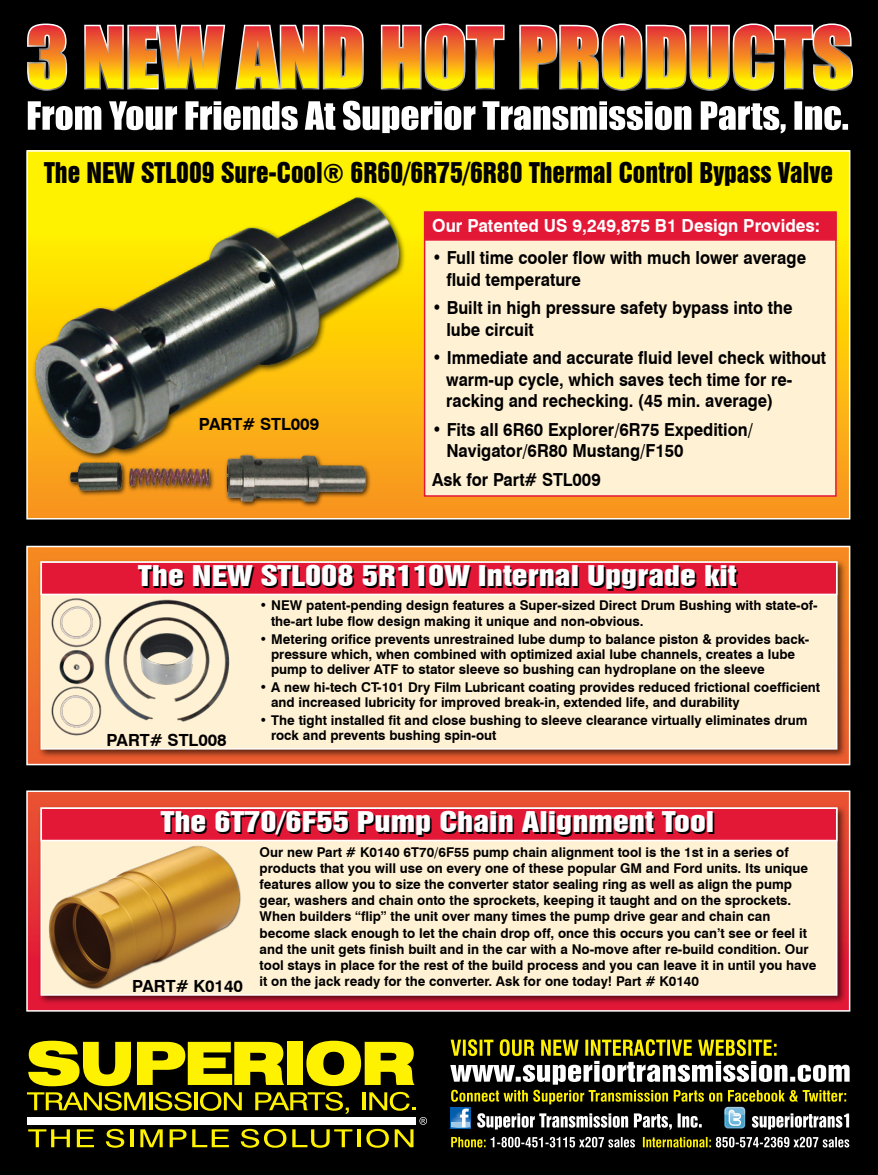
<style>
.page{position:relative;width:878px;height:1175px;background:#fff}
.page>*{position:absolute;margin:0;border:0;box-sizing:border-box;transform-origin:0 0}
.t1{font:26.25px "Swiss 921 BT Regular A";color:#fff;scale:1.24 1}
.t2{font:26.25px "Swiss 921 BT Regular A";color:#000}
.t3{font:700 18px/21.6px "Swiss 721 BT";color:#000;scale:.92 1}
.t4{font:700 18px "Swiss 721 BT";color:#fff;scale:.95 1}
.t5{font:700 16.65px "Swiss 721 BT";color:#000}
.t6{font:700 13.5px/16.2px "Swiss 721 BT";color:#000}
</style>
<div class="page">
<div style="left:0;top:0;width:878px;height:1174px;background:#000"></div>
<div style="left:27px;top:151px;width:822px;height:860px;background:linear-gradient(to bottom,#fffc00,#e11440)"></div>
<div style="left:22px;top:519px;width:831px;height:27px;background:#000"></div>
<div style="left:22px;top:764px;width:831px;height:27px;background:#000"></div>
<div style="left:38px;top:558px;width:808px;height:201px;background:#000;opacity:.6"></div>
<div style="left:40px;top:561px;width:797px;height:188px;background:#fff1d4;border:2px solid #fff"></div>
<div style="left:40px;top:561px;width:797px;height:34px;background:#e31837;border:2px solid #fff"></div>
<div style="left:26px;top:546px;width:824px;height:219px;border:2px solid #fff"></div>
<div style="left:26px;top:150px;width:824px;height:369px;border:2px solid #fff"></div>
<svg style="left:450px;top:1039px;width:399px;height:90px"></svg>
<svg style="left:451px;top:1136px;width:184px;height:11px"></svg>
<svg style="left:643px;top:1136px;width:206px;height:11px"></svg>
<svg style="left:27px;top:1040px;width:400px;height:107px"></svg>
<img style="left:59px;top:467px;width:317px;height:43px">
<img style="left:92px;top:592px;width:146px;height:130px">
<svg style="left:27px;top:23px;width:825px;height:14px"></svg>
<div style="left:20px;top:37px;width:839px;height:80px;background:#000;opacity:.6"></div>
<svg style="left:426px;top:25px;width:425px;height:64px"></svg>
<svg style="left:28px;top:101px;width:820px;height:32px"></svg>
<div style="left:38px;top:804px;width:808px;height:201px;background:#000;opacity:.6"></div>
<div style="left:40px;top:807px;width:797px;height:188px;background:#fff1d4;border:2px solid #fff"></div>
<div style="left:40px;top:807px;width:797px;height:34px;background:#e31837;border:2px solid #fff"></div>
<div style="left:26px;top:790px;width:824px;height:221px;border:2px solid #fff"></div>
<img style="left:26px;top:186px;width:383px;height:281px">
<img style="left:36px;top:593px;width:67px;height:146px">
<img style="left:43px;top:839px;width:202px;height:155px">
<div style="left:424px;top:211px;width:412px;height:286px;background:#fff1d4;border:2px solid #e31837"></div>
<div style="left:424px;top:211px;width:412px;height:30px;background:#e31837;border:2px solid #e31837"></div>
<h1 class="t2" style="left:44px;top:155px;width:790px">The NEW STL009 Sure-Cool® 6R60/6R75/6R80 Thermal Control Bypass Valve</h1>
<h2 class="t4" style="left:432px;top:214px;width:410px">Our Patented US 9,249,875 B1 Design Provides:</h2>
<h2 class="t3" style="left:446px;top:247px;width:392px;text-indent:-14px">• Full time cooler flow with much lower average fluid temperature</h2>
<h2 class="t3" style="left:446px;top:297px;width:378px;text-indent:-14px">• Built in high pressure safety bypass into the lube circuit</h2>
<h2 class="t3" style="left:446px;top:347px;width:414px;text-indent:-14px">• Immediate and accurate fluid level check without warm-up cycle, which saves tech time for re&shy;racking and rechecking. (45 min. average)</h2>
<h2 class="t3" style="left:446px;top:418px;width:335px;text-indent:-14px">• Fits all 6R60 Explorer/6R75 Expedition/<br>Navigator/6R80 Mustang/F150</h2>
<h2 class="t3" style="left:432px;top:468px;width:185px">Ask for Part# STL009</h2>
<p class="t5" style="left:199px;top:414px;width:122px">PART# STL009</p>
<h1 class="t1" style="left:138px;top:559px;width:484px">The NEW STL008 5R110W Internal Upgrade kit</h1>
<p class="t5" style="left:106px;top:729px;width:122px">PART# STL008</p>
<p class="t6" style="left:271px;top:598px;width:548px;line-height:15px;text-indent:-11px">• NEW patent-pending design features a Super-sized Direct Drum Bushing with state-of&shy;the-art lube flow design making it unique and non-obvious.</p>
<p class="t6" style="left:271px;top:631px;width:539px;line-height:15px;text-indent:-11px">• Metering orifice prevents unrestrained lube dump to balance piston &amp; provides back&shy;pressure which, when combined with optimized axial lube channels, creates a lube pump to deliver ATF to stator sleeve so bushing can hydroplane on the sleeve</p>
<p class="t6" style="left:271px;top:679px;width:550px;line-height:15px;text-indent:-11px">• A new hi-tech CT-101 Dry Film Lubricant coating provides reduced frictional coefficient and increased lubricity for improved break-in, extended life, and durability</p>
<p class="t6" style="left:271px;top:713px;width:538px;line-height:15px;text-indent:-11px">• The tight installed fit and close bushing to sleeve clearance virtually eliminates drum rock and prevents bushing spin-out</p>
<h1 class="t1" style="left:161px;top:805px;width:448px">The 6T70/6F55 Pump Chain Alignment Tool</h1>
<p class="t5" style="left:132px;top:975px;width:112px">PART# K0140</p>
<p class="t6" style="left:259px;top:843px;width:558px">Our new Part # K0140 6T70/6F55 pump chain alignment tool is the 1st in a series of products that you will use on every one of these popular GM and Ford units. Its unique features allow you to size the converter stator sealing ring as well as align the pump gear, washers and chain onto the sprockets, keeping it taught and on the sprockets.<br>When builders “flip” the unit over many times the pump drive gear and chain can become slack enough to let the chain drop off, once this occurs you can’t see or feel it and the unit gets finish built and in the car with a No-move after re-build condition. Our tool stays in place for the rest of the build process and you can leave it in until you have it on the jack ready for the converter. Ask for one today! Part # K0140</p>
</div>
